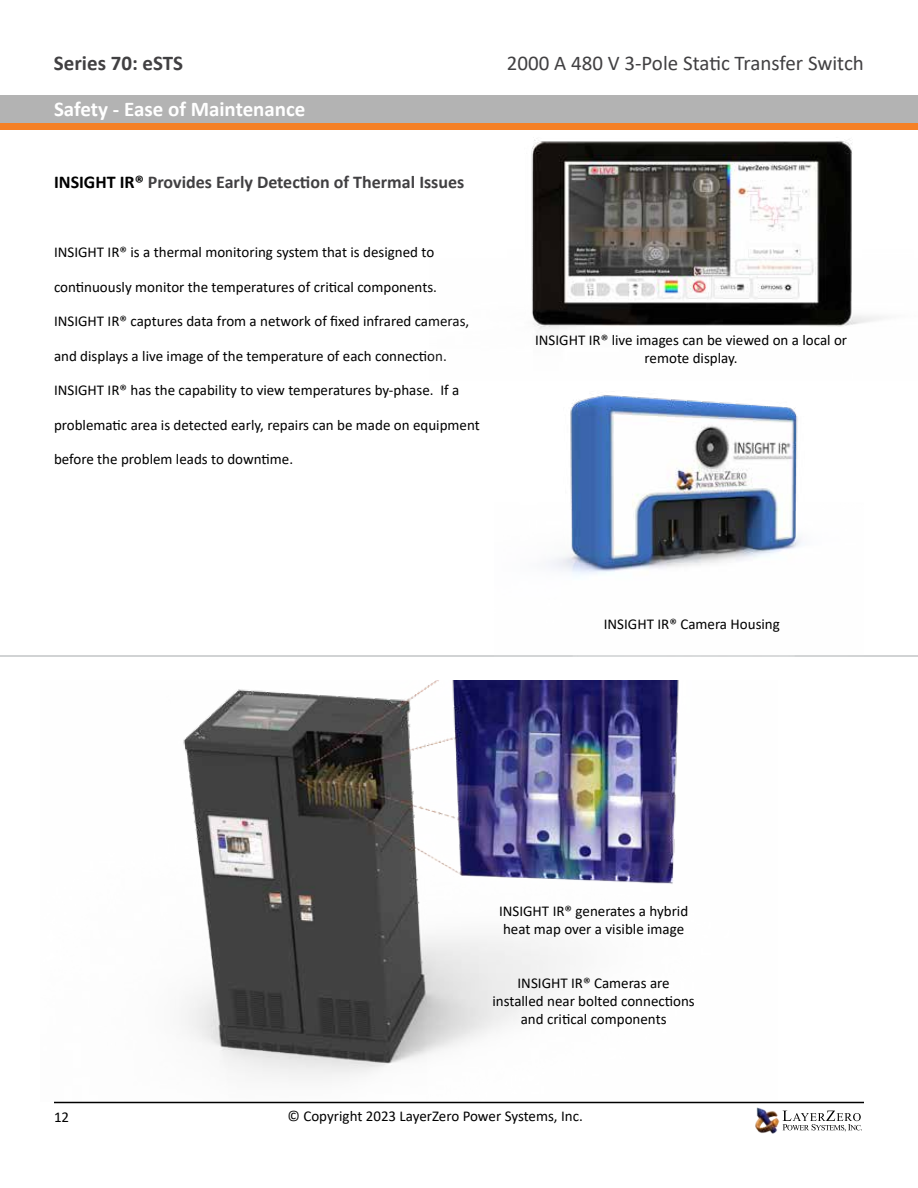
<style>
.page{position:relative;width:918px;height:1188px;background:#fff}
.page>*{position:absolute;margin:0;border:0;box-sizing:border-box;transform-origin:0 0}
.t1{font:21px "Calibri";color:#414042}
.t2{font:700 21px "Calibri";color:#fff}
.t3{font:700 21px "Calibri";color:#414042}
.t4{font:700 18px "Calibri";color:#414042}
.t5{font:15px/18px "Calibri";color:#000;text-align:center}
.s1{color:#000}
</style>
<div class="page">
<div style="left:0;top:95px;width:918px;height:28px;background:#b3b3b3"></div>
<div style="left:0;top:123px;width:918px;height:7px;background:#f58025"></div>
<img style="left:54px;top:681px;width:723px;height:421px">
<hr style="left:0;top:655px;width:918px;height:2px;background:#d1d3d4">
<img style="left:531px;top:139px;width:351px;height:184px">
<img style="left:531px;top:287px;width:333px;height:289px">
<svg style="left:783px;top:1111px;width:79px;height:21px"></svg>
<img style="left:755px;top:1107px;width:28px;height:27px">
<hr style="left:54px;top:1102px;width:810px;height:1px;background:#000">
<h1 class="t3" style="left:54px;top:48px;width:131px">Series 70: eSTS</h1>
<h1 class="t1" style="left:507px;top:48px;width:359px">2000 A 480 V 3-Pole Static Transfer Switch</h1>
<h1 class="t2" style="left:54px;top:94px;width:253px">Safety - Ease of Maintenance</h1>
<p class="t4" style="left:54px;top:170px;width:412px"><span class="s1">INSIGHT IR®</span> Provides Early Detection of Thermal Issues</p>
<p class="t5" style="left:54px;top:243px;width:382px">INSIGHT IR® is a thermal monitoring system that is designed to</p>
<p class="t5" style="left:54px;top:278px;width:385px">continuously monitor the temperatures of critical components.</p>
<p class="t5" style="left:54px;top:312px;width:417px">INSIGHT IR® captures data from a network of fixed infrared cameras,</p>
<p class="t5" style="left:54px;top:347px;width:394px">and displays a live image of the temperature of each connection.</p>
<p class="t5" style="left:54px;top:381px;width:407px">INSIGHT IR® has the capability to view temperatures by-phase. If a</p>
<p class="t5" style="left:54px;top:416px;width:427px">problematic area is detected early, repairs can be made on equipment</p>
<p class="t5" style="left:54px;top:450px;width:241px">before the problem leads to downtime.</p>
<p class="t5" style="left:535px;top:331px;width:314px">INSIGHT IR® live images can be viewed on a local or remote display.</p>
<p class="t5" style="left:604px;top:614px;width:178px">INSIGHT IR® Camera Housing</p>
<p class="t5" style="left:499px;top:901px;width:191px;text-align:left">INSIGHT IR® generates a hybrid heat map over a visible image</p>
<p class="t5" style="left:492px;top:974px;width:204px">INSIGHT IR® Cameras are installed near bolted connections and critical components</p>
<p class="t5" style="left:54px;top:1108px;width:17px">12</p>
<p class="t5" style="left:288px;top:1107px;width:297px">© Copyright 2023 LayerZero Power Systems, Inc.</p>
</div>
